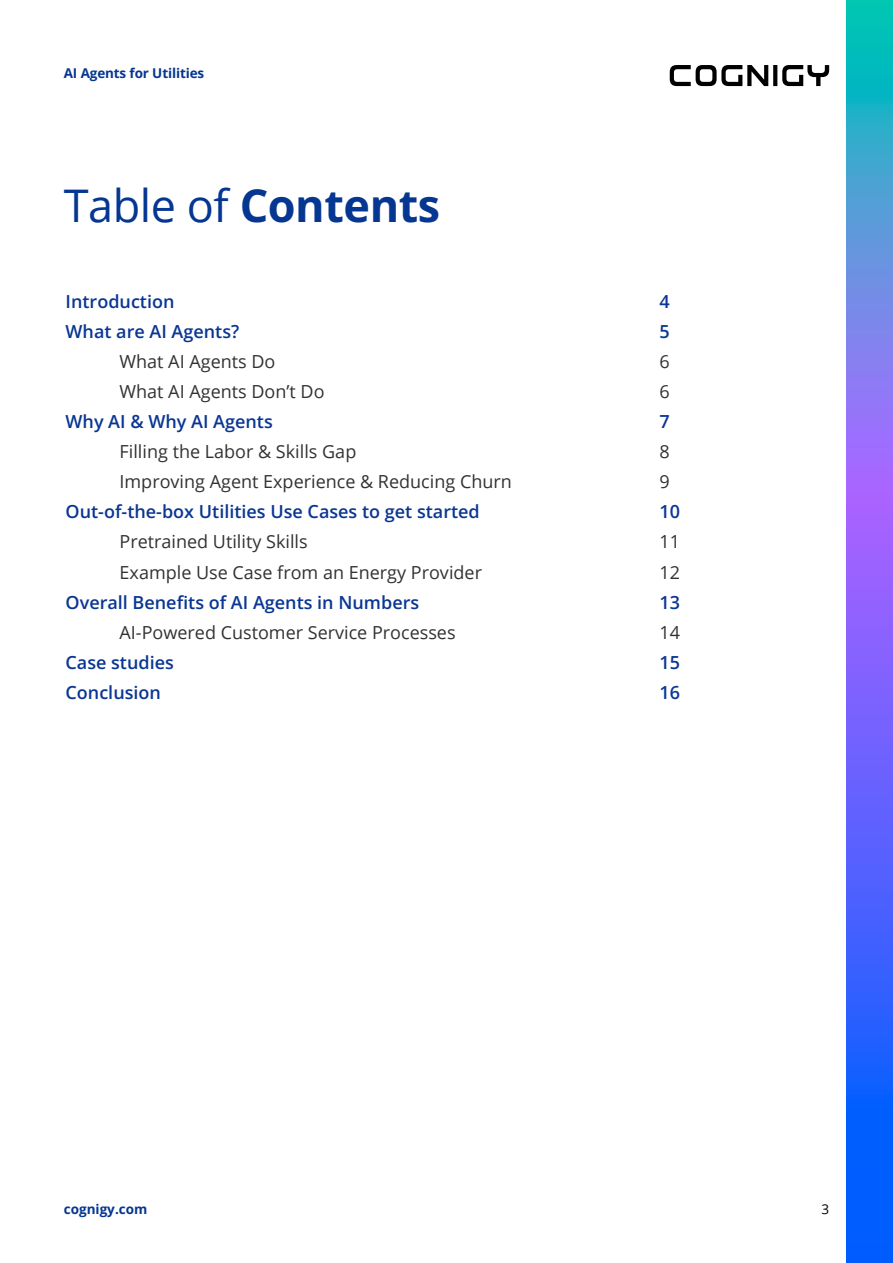
<style>
.page{position:relative;width:893px;height:1263px;background:#fff}
.page>*{position:absolute;margin:0;border:0;box-sizing:border-box;transform-origin:0 0}
.t1{font:700 45px "Open Sans";letter-spacing:-.01em;color:#053691}
.t2{font:18px "Open Sans";color:#323232}
.t3{font:600 18px "Open Sans";color:#0a3694}
.t4{font:700 13.5px "Open Sans";letter-spacing:-.01em;color:#053691}
.t5{font:13.5px "Open Sans";color:#000}
.s1{font-weight:400}
</style>
<div class="page">
<svg style="left:846px;top:0;width:47px;height:1263px;background:#5175f1"></svg>
<svg style="left:670px;top:65px;width:159px;height:21px"></svg>
<p class="t4" style="left:64px;top:64px;width:142px">AI Agents for Utilities</p>
<h1 class="t1" style="left:64px;top:174px;width:378px"><span class="s1">Table of</span> Contents</h1>
<p class="t3" style="left:66px;top:289px;width:110px">Introduction</p>
<p class="t3" style="left:660px;top:289px;width:12px">4</p>
<p class="t3" style="left:66px;top:319px;width:175px">What are AI Agents?</p>
<p class="t3" style="left:660px;top:319px;width:12px">5</p>
<p class="t2" style="left:120px;top:350px;width:157px">What AI Agents Do</p>
<p class="t2" style="left:660px;top:350px;width:12px">6</p>
<p class="t2" style="left:120px;top:380px;width:206px">What AI Agents Don’t Do</p>
<p class="t2" style="left:660px;top:380px;width:12px">6</p>
<p class="t3" style="left:66px;top:409px;width:209px">Why AI &amp; Why AI Agents</p>
<p class="t3" style="left:660px;top:409px;width:12px">7</p>
<p class="t2" style="left:120px;top:440px;width:238px">Filling the Labor &amp; Skills Gap</p>
<p class="t2" style="left:660px;top:440px;width:12px">8</p>
<p class="t2" style="left:120px;top:470px;width:394px">Improving Agent Experience &amp; Reducing Churn</p>
<p class="t2" style="left:660px;top:470px;width:12px">9</p>
<p class="t3" style="left:66px;top:499px;width:416px">Out-of-the-box Utilities Use Cases to get started</p>
<p class="t3" style="left:660px;top:499px;width:22px">10</p>
<p class="t2" style="left:120px;top:530px;width:190px">Pretrained Utility Skills</p>
<p class="t2" style="left:660px;top:530px;width:22px">11</p>
<p class="t2" style="left:120px;top:560px;width:364px">Example Use Case from an Energy Provider</p>
<p class="t2" style="left:660px;top:560px;width:22px">12</p>
<p class="t3" style="left:66px;top:590px;width:355px">Overall Benefits of AI Agents in Numbers</p>
<p class="t3" style="left:660px;top:590px;width:22px">13</p>
<p class="t2" style="left:120px;top:620px;width:338px">AI-Powered Customer Service Processes</p>
<p class="t2" style="left:660px;top:620px;width:22px">14</p>
<p class="t3" style="left:66px;top:650px;width:110px">Case studies</p>
<p class="t3" style="left:660px;top:650px;width:22px">15</p>
<p class="t3" style="left:66px;top:680px;width:97px">Conclusion</p>
<p class="t3" style="left:660px;top:680px;width:22px">16</p>
<p class="t4" style="left:64px;top:1199px;width:85px">cognigy.com</p>
<p class="t5" style="left:821px;top:1199px;width:9px">3</p>
</div>
